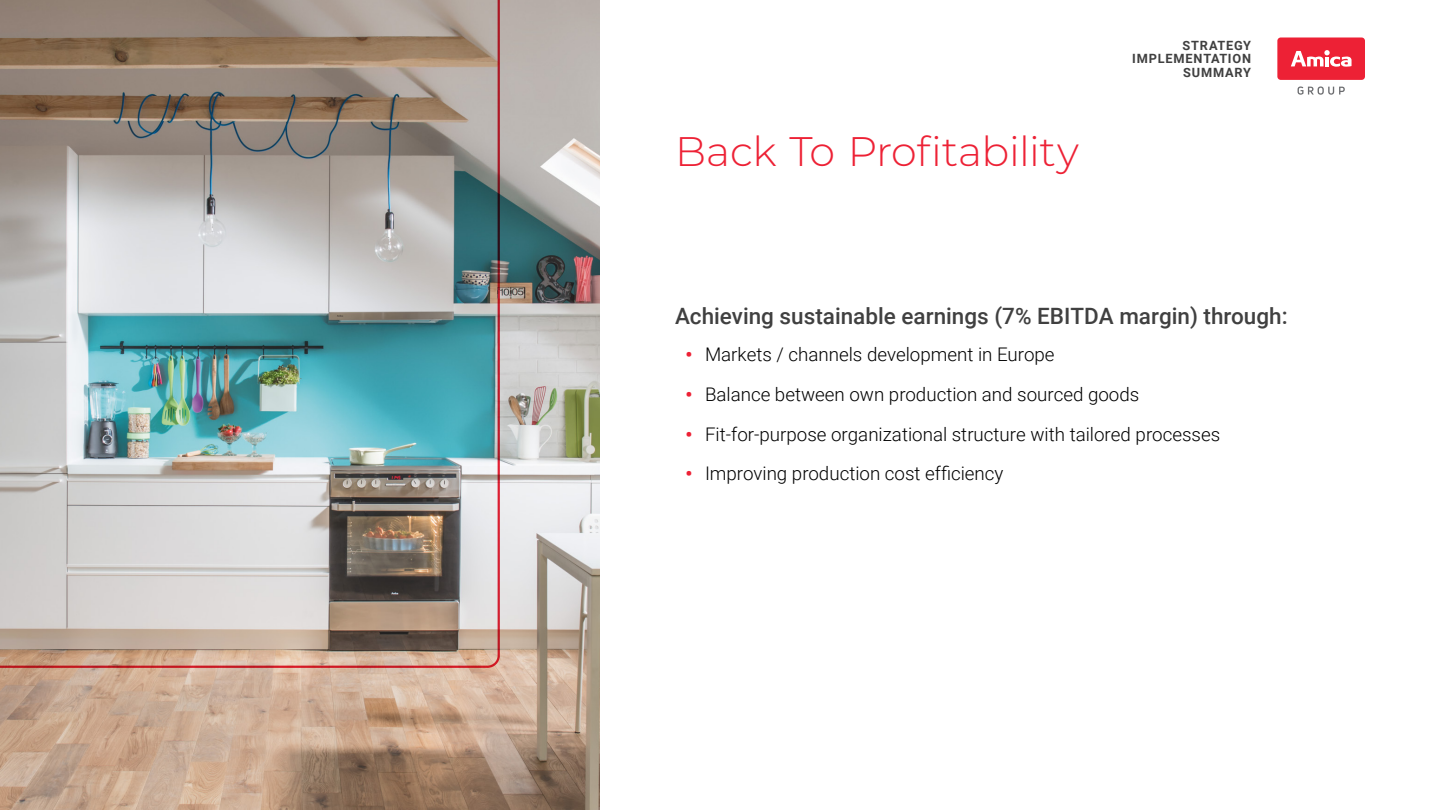
<style>
.page{position:relative;width:1440px;height:810px;background:#fff}
.page>*{position:absolute;margin:0;border:0;box-sizing:border-box;transform-origin:0 0}
.ST_03_TYTUL_1{font:300 41.25px "Montserrat";letter-spacing:-.01em;color:#ed2135}
.ST_05_TYTUL_00_00{font:500 22.5px "Roboto";color:#404040}
.t1{font:300 18.75px "Roboto";color:#000}
.t2{font:700 12.75px/13.5px "Roboto";letter-spacing:.06em;color:#404040;text-align:right}
.s1{font-weight:900;color:#ed2135}
</style>
<div class="page">
<img style="left:0;top:0;width:600px;height:810px">
<img style="left:0;top:0;width:500px;height:668px">
<div style="left:1277px;top:38px;width:88px;height:42px;background:#ed2135;border-radius:3px"></div>
<svg style="left:1291px;top:50px;width:61px;height:17px"></svg>
<svg style="left:1298px;top:86px;width:47px;height:9px"></svg>
<p class="ST_03_TYTUL_1" style="left:675px;top:123px;width:405px">Back To Profitability</p>
<p class="t2" style="left:1132px;top:38px;width:120px">STRATEGY<br>IMPLEMENTATION<br>SUMMARY</p>
<p class="ST_05_TYTUL_00_00" style="left:675px;top:300px;width:614px">Achieving sustainable earnings (7% EBITDA margin) through:</p>
<p class="t1" style="left:686px;top:341px;width:371px"><span class="s1">•</span> Markets / channels development in Europe</p>
<p class="t1" style="left:686px;top:381px;width:455px"><span class="s1">•</span> Balance between own production and sourced goods</p>
<p class="t1" style="left:686px;top:421px;width:536px"><span class="s1">•</span> Fit-for-purpose organizational structure with tailored processes</p>
<p class="t1" style="left:686px;top:461px;width:320px"><span class="s1">•</span> Improving production cost efficiency</p>
</div>
